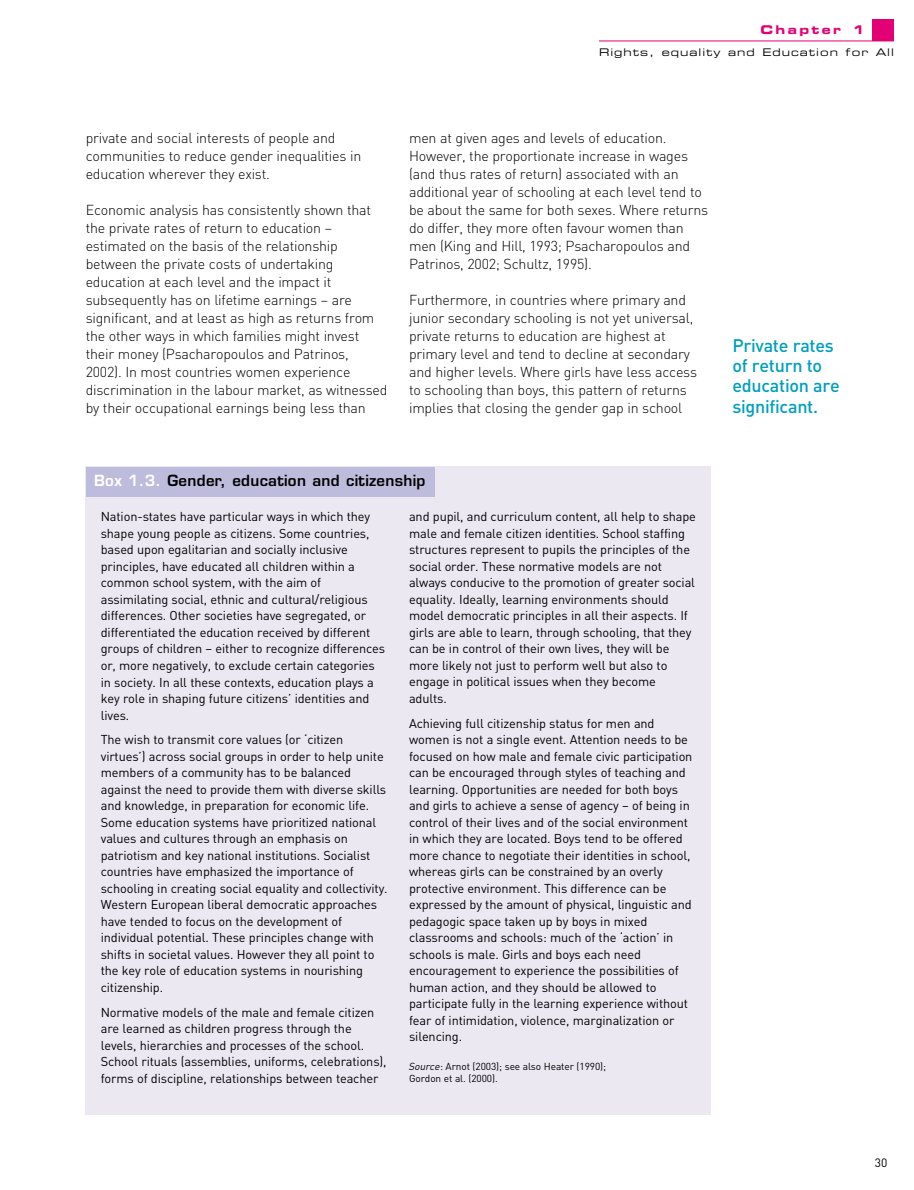
<style>
.page{position:relative;width:914px;height:1190px;background:#fff}
.page>*{position:absolute;margin:0;border:0;box-sizing:border-box;transform-origin:0 0}
.t1{font:500 18px/20.2px "DIN";letter-spacing:-.015em;color:#009fbe}
.t2{font:600 15px "Eurostile";letter-spacing:.02em;color:#000}
.t3{font:300 14.25px/18px "DIN";letter-spacing:-.015em;color:#000}
.t4{font:12.75px/16.5px "DIN";letter-spacing:-.01em;color:#000}
.t5{font:12px "Eurostile Bold Extended Two";letter-spacing:.195em;color:#e30075}
.t6{font:12px "DIN";color:#000}
.t7{font:10.5px "Eurostile Extended Two";letter-spacing:.095em;color:#000}
.t8{font:10.2px/12px "DIN";letter-spacing:-.01em;color:#000}
.s1{color:#fff}
.s2{font-style:italic}
</style>
<div class="page">
<div style="left:872px;top:20px;width:22px;height:21px;background:#e30075"></div>
<hr style="left:599px;top:41px;width:295px;height:1px;background:#e30075">
<div style="left:86px;top:466px;width:625px;height:649px;background:#ebe8f2"></div>
<div style="left:86px;top:466px;width:348px;height:30px;background:#bebcdc"></div>
<p class="t5" style="left:760px;top:25px;width:105px">Chapter 1</p>
<p class="t7" style="left:599px;top:49px;width:296px">Rights, equality and Education for All</p>
<p class="t3" style="left:86px;top:130px;width:277px">private and social interests of people and communities to reduce gender inequalities in education wherever they exist.</p>
<p class="t3" style="left:86px;top:202px;width:303px">Economic analysis has consistently shown that the private rates of return to education – estimated on the basis of the relationship between the private costs of undertaking education at each level and the impact it subsequently has on lifetime earnings – are significant, and at least as high as returns from the other ways in which families might invest their money (Psacharopoulos and Patrinos, 2002). In most countries women experience discrimination in the labour market, as witnessed by their occupational earnings being less than</p>
<p class="t3" style="left:409px;top:130px;width:300px">men at given ages and levels of education.<br>However, the proportionate increase in wages (and thus rates of return) associated with an additional year of schooling at each level tend to be about the same for both sexes. Where returns do differ, they more often favour women than men (King and Hill, 1993; Psacharopoulos and Patrinos, 2002; Schultz, 1995).</p>
<p class="t3" style="left:409px;top:292px;width:289px">Furthermore, in countries where primary and junior secondary schooling is not yet universal, private returns to education are highest at primary level and tend to decline at secondary and higher levels. Where girls have less access to schooling than boys, this pattern of returns implies that closing the gender gap in school</p>
<h1 class="t1" style="left:732px;top:337px;width:109px">Private rates of return to education are significant.</h1>
<p class="t2" style="left:94px;top:474px;width:333px"><span class="s1">Box 1.3.</span> Gender, education and citizenship</p>
<p class="t4" style="left:101px;top:510px;width:286px">Nation-states have particular ways in which they shape young people as citizens. Some countries, based upon egalitarian and socially inclusive principles, have educated all children within a common school system, with the aim of assimilating social, ethnic and cultural/religious differences. Other societies have segregated, or differentiated the education received by different groups of children – either to recognize differences or, more negatively, to exclude certain categories in society. In all these contexts, education plays a key role in shaping future citizens’ identities and lives.</p>
<p class="t4" style="left:101px;top:733px;width:288px">The wish to transmit core values (or ‘citizen virtues’) across social groups in order to help unite members of a community has to be balanced against the need to provide them with diverse skills and knowledge, in preparation for economic life.<br>Some education systems have prioritized national values and cultures through an emphasis on patriotism and key national institutions. Socialist countries have emphasized the importance of schooling in creating social equality and collectivity.<br>Western European liberal democratic approaches have tended to focus on the development of individual potential. These principles change with shifts in societal values. However they all point to the key role of education systems in nourishing citizenship.</p>
<p class="t4" style="left:101px;top:1005px;width:287px">Normative models of the male and female citizen are learned as children progress through the levels, hierarchies and processes of the school.<br>School rituals (assemblies, uniforms, celebrations), forms of discipline, relationships between teacher</p>
<p class="t4" style="left:409px;top:510px;width:288px">and pupil, and curriculum content, all help to shape male and female citizen identities. School staffing structures represent to pupils the principles of the social order. These normative models are not always conducive to the promotion of greater social equality. Ideally, learning environments should model democratic principles in all their aspects. If girls are able to learn, through schooling, that they can be in control of their own lives, they will be more likely not just to perform well but also to engage in political issues when they become adults.</p>
<p class="t4" style="left:409px;top:716px;width:285px">Achieving full citizenship status for men and women is not a single event. Attention needs to be focused on how male and female civic participation can be encouraged through styles of teaching and learning. Opportunities are needed for both boys and girls to achieve a sense of agency – of being in control of their lives and of the social environment in which they are located. Boys tend to be offered more chance to negotiate their identities in school, whereas girls can be constrained by an overly protective environment. This difference can be expressed by the amount of physical, linguistic and pedagogic space taken up by boys in mixed classrooms and schools: much of the ‘action’ in schools is male. Girls and boys each need encouragement to experience the possibilities of human action, and they should be allowed to participate fully in the learning experience without fear of intimidation, violence, marginalization or silencing.</p>
<p class="t8" style="left:409px;top:1061px;width:198px"><span class="s2">Source</span>: Arnot (2003); see also Heater (1990);<br>Gordon et al. (2000).</p>
<p class="t6" style="left:874px;top:1158px;width:14px">30</p>
</div>
